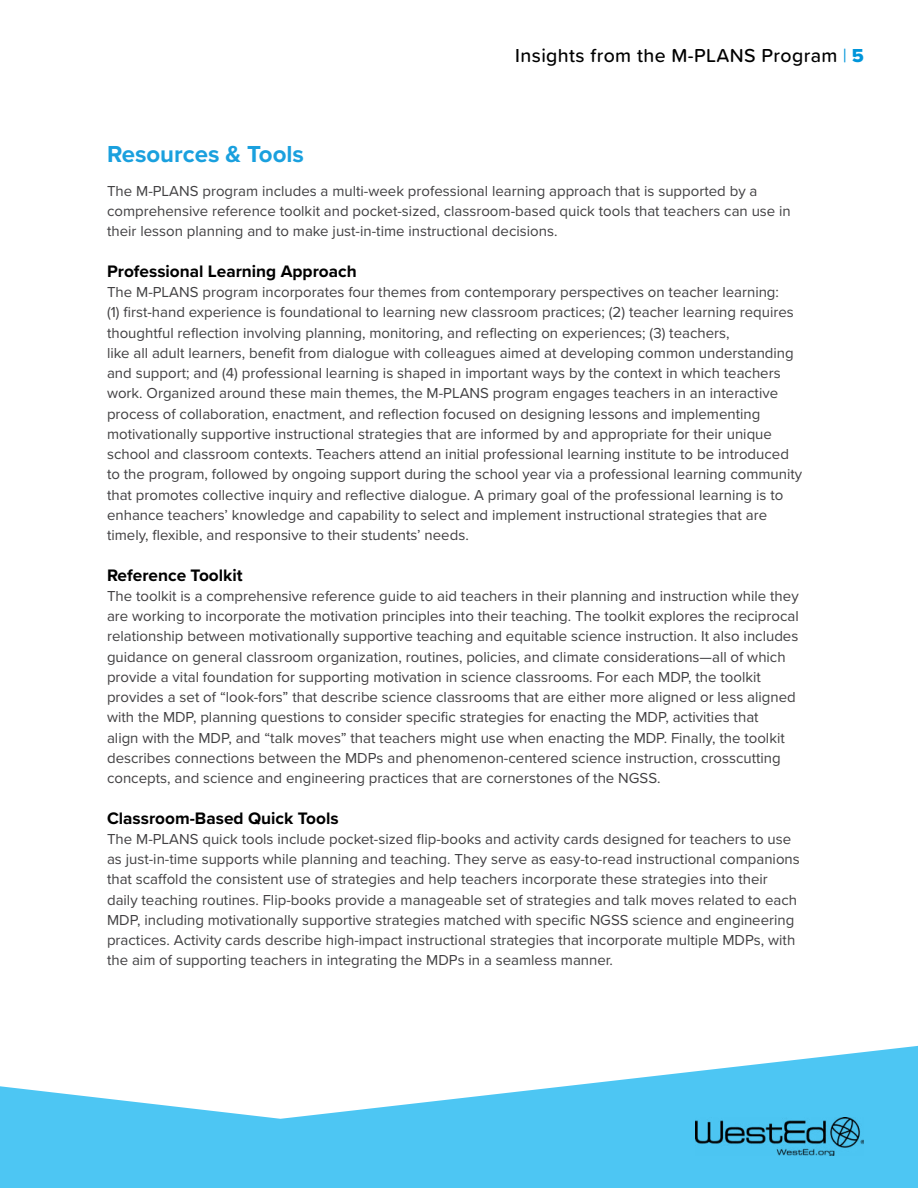
<style>
.page{position:relative;width:918px;height:1188px;background:#fff}
.page>*{position:absolute;margin:0;border:0;box-sizing:border-box;transform-origin:0 0}
.t1{font:700 24px "Proxima Nova";color:#1aa0de}
.t2{font:500 19.5px "Proxima Soft";letter-spacing:.02em;color:#000}
.t3{font:700 17.25px "Proxima Nova";color:#000}
.t4{font:15px/20.2px "Proxima Nova";color:#414042}
.s1{font-family:"Proxima Nova"}
.s2{font-weight:400;color:#0095da}
.s3{font-family:"Proxima Nova Extrabld";font-weight:400;color:#0095da}
</style>
<div class="page">
<svg style="left:0;top:1046px;width:918px;height:142px;fill:#4dc6f3"></svg>
<img style="left:695px;top:1118px;width:169px;height:37px">
<h2 class="t2" style="left:515px;top:41px;width:350px"><span class="s1">I</span>nsights from the M-PLANS Program <span class="s2">|</span> <span class="s3">5</span></h2>
<h3 class="t1" style="left:107px;top:136px;width:198px">Resources &amp; Tools</h3>
<p class="t4" style="left:107px;top:180px;width:685px">The M-PLANS program includes a multi-week professional learning approach that is supported by a comprehensive reference toolkit and pocket-sized, classroom-based quick tools that teachers can use in their lesson planning and to make just-in-time instructional decisions.</p>
<h4 class="t3" style="left:107px;top:258px;width:251px">Professional Learning Approach</h4>
<p class="t4" style="left:107px;top:281px;width:697px">The M-PLANS program incorporates four themes from contemporary perspectives on teacher learning:<br>(1) first-hand experience is foundational to learning new classroom practices; (2) teacher learning requires thoughtful reflection involving planning, monitoring, and reflecting on experiences; (3) teachers,<br>like all adult learners, benefit from dialogue with colleagues aimed at developing common understanding and support; and (4) professional learning is shaped in important ways by the context in which teachers work. Organized around these main themes, the M-PLANS program engages teachers in an interactive process of collaboration, enactment, and reflection focused on designing lessons and implementing motivationally supportive instructional strategies that are informed by and appropriate for their unique school and classroom contexts. Teachers attend an initial professional learning institute to be introduced to the program, followed by ongoing support during the school year via a professional learning community that promotes collective inquiry and reflective dialogue. A primary goal of the professional learning is to enhance teachers’ knowledge and capability to select and implement instructional strategies that are timely, flexible, and responsive to their students’ needs.</p>
<h4 class="t3" style="left:107px;top:562px;width:137px">Reference Toolkit</h4>
<p class="t4" style="left:107px;top:585px;width:693px">The toolkit is a comprehensive reference guide to aid teachers in their planning and instruction while they are working to incorporate the motivation principles into their teaching. The toolkit explores the reciprocal relationship between motivationally supportive teaching and equitable science instruction. It also includes guidance on general classroom organization, routines, policies, and climate considerations—all of which provide a vital foundation for supporting motivation in science classrooms. For each MDP, the toolkit provides a set of “look-fors” that describe science classrooms that are either more aligned or less aligned with the MDP, planning questions to consider specific strategies for enacting the MDP, activities that<br>align with the MDP, and “talk moves” that teachers might use when enacting the MDP. Finally, the toolkit describes connections between the MDPs and phenomenon-centered science instruction, crosscutting concepts, and science and engineering practices that are cornerstones of the NGSS.</p>
<h4 class="t3" style="left:107px;top:805px;width:233px">Classroom-Based Quick Tools</h4>
<p class="t4" style="left:107px;top:828px;width:694px">The M-PLANS quick tools include pocket-sized flip-books and activity cards designed for teachers to use as just-in-time supports while planning and teaching. They serve as easy-to-read instructional companions that scaffold the consistent use of strategies and help teachers incorporate these strategies into their daily teaching routines. Flip-books provide a manageable set of strategies and talk moves related to each MDP, including motivationally supportive strategies matched with specific NGSS science and engineering practices. Activity cards describe high-impact instructional strategies that incorporate multiple MDPs, with the aim of supporting teachers in integrating the MDPs in a seamless manner.</p>
</div>
